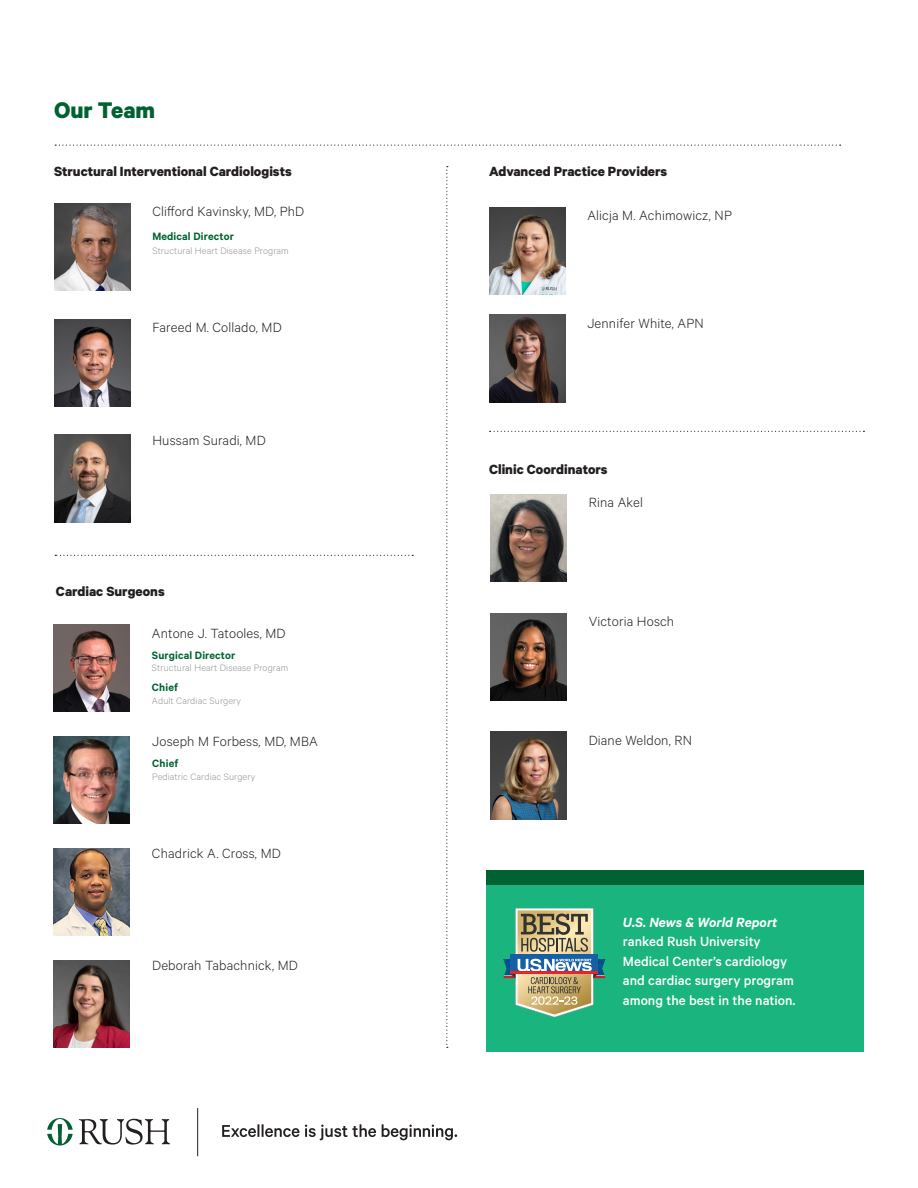
<style>
.page{position:relative;width:918px;height:1188px;background:#fff}
.page>*{position:absolute;margin:0;border:0;box-sizing:border-box;transform-origin:0 0}
.t1{font:700 25.5px "Calibre";color:#006231}
.t2{font:300 15px "Calibre";letter-spacing:.01em;color:#231f20}
.t3{font:500 15px/19.5px "Calibre";color:#fff}
.t4{font:700 15px "Calibre";color:#231f20}
.t5{font:600 12px "Calibre";letter-spacing:.01em;color:#006231}
.t6{font:300 10.5px "Calibre";letter-spacing:.01em;color:#939598}
.s1{font-weight:600;font-style:italic}
</style>
<div class="page">
<svg style="left:55px;top:145px;width:786px;height:1px"></svg>
<img style="left:54px;top:204px;width:76px;height:87px">
<img style="left:54px;top:319px;width:76px;height:88px">
<img style="left:54px;top:435px;width:76px;height:87px">
<img style="left:54px;top:624px;width:76px;height:88px">
<img style="left:54px;top:849px;width:76px;height:87px">
<img style="left:54px;top:736px;width:76px;height:88px">
<img style="left:54px;top:961px;width:76px;height:87px">
<svg style="left:446px;top:166px;width:2px;height:882px"></svg>
<img style="left:489px;top:207px;width:76px;height:88px">
<img style="left:489px;top:315px;width:76px;height:87px">
<svg style="left:55px;top:555px;width:358px;height:1px"></svg>
<svg style="left:222px;top:1124px;width:235px;height:16px"></svg>
<svg style="left:79px;top:1118px;width:91px;height:27px"></svg>
<svg style="left:47px;top:1118px;width:26px;height:27px"></svg>
<hr style="left:197px;top:1108px;width:1px;height:48px;background:#231f20">
<div style="left:486px;top:880px;width:378px;height:171px;background:#1ab47f"></div>
<div style="left:486px;top:870px;width:378px;height:14px;background:#006231"></div>
<svg style="left:503px;top:908px;width:103px;height:109px"></svg>
<hr style="left:510px;top:971px;width:88px;height:1px;background:#fff">
<hr style="left:510px;top:972px;width:88px;height:2px;background:#eb2228">
<img style="left:490px;top:495px;width:76px;height:87px">
<img style="left:490px;top:613px;width:76px;height:87px">
<img style="left:490px;top:732px;width:76px;height:87px">
<svg style="left:490px;top:431px;width:374px;height:1px"></svg>
<p class="t1" style="left:54px;top:94px;width:103px">Our Team</p>
<p class="t4" style="left:54px;top:162px;width:239px">Structural Interventional Cardiologists</p>
<p class="t2" style="left:152px;top:203px;width:153px">Clifford Kavinsky, MD, PhD</p>
<p class="t5" style="left:152px;top:229px;width:83px">Medical Director</p>
<p class="t6" style="left:152px;top:244px;width:138px">Structural Heart Disease Program</p>
<p class="t2" style="left:152px;top:319px;width:131px">Fareed M. Collado, MD</p>
<p class="t2" style="left:152px;top:431px;width:115px">Hussam Suradi, MD</p>
<p class="t4" style="left:56px;top:583px;width:110px">Cardiac Surgeons</p>
<p class="t2" style="left:152px;top:624px;width:135px">Antone J. Tatooles, MD</p>
<p class="t5" style="left:152px;top:648px;width:85px">Surgical Director</p>
<p class="t6" style="left:152px;top:662px;width:138px">Structural Heart Disease Program</p>
<p class="t5" style="left:152px;top:680px;width:28px">Chief</p>
<p class="t6" style="left:152px;top:694px;width:91px">Adult Cardiac Surgery</p>
<p class="t2" style="left:152px;top:733px;width:167px">Joseph M Forbess, MD, MBA</p>
<p class="t5" style="left:152px;top:756px;width:28px">Chief</p>
<p class="t6" style="left:152px;top:771px;width:104px">Pediatric Cardiac Surgery</p>
<p class="t2" style="left:152px;top:845px;width:130px">Chadrick A. Cross, MD</p>
<p class="t2" style="left:152px;top:957px;width:147px">Deborah Tabachnick, MD</p>
<p class="t4" style="left:489px;top:162px;width:180px">Advanced Practice Providers</p>
<p class="t2" style="left:587px;top:207px;width:146px">Alicja M. Achimowicz, NP</p>
<p class="t2" style="left:587px;top:314px;width:118px">Jennifer White, APN</p>
<p class="t4" style="left:489px;top:460px;width:120px">Clinic Coordinators</p>
<p class="t2" style="left:589px;top:494px;width:56px">Rina Akel</p>
<p class="t2" style="left:589px;top:612px;width:87px">Victoria Hosch</p>
<p class="t2" style="left:589px;top:731px;width:105px">Diane Weldon, RN</p>
<p class="t3" style="left:623px;top:912px;width:174px"><span class="s1">U.S. News &amp; World Report </span>ranked Rush University<br>Medical Center’s cardiology and cardiac surgery program among the best in the nation.</p>
</div>
